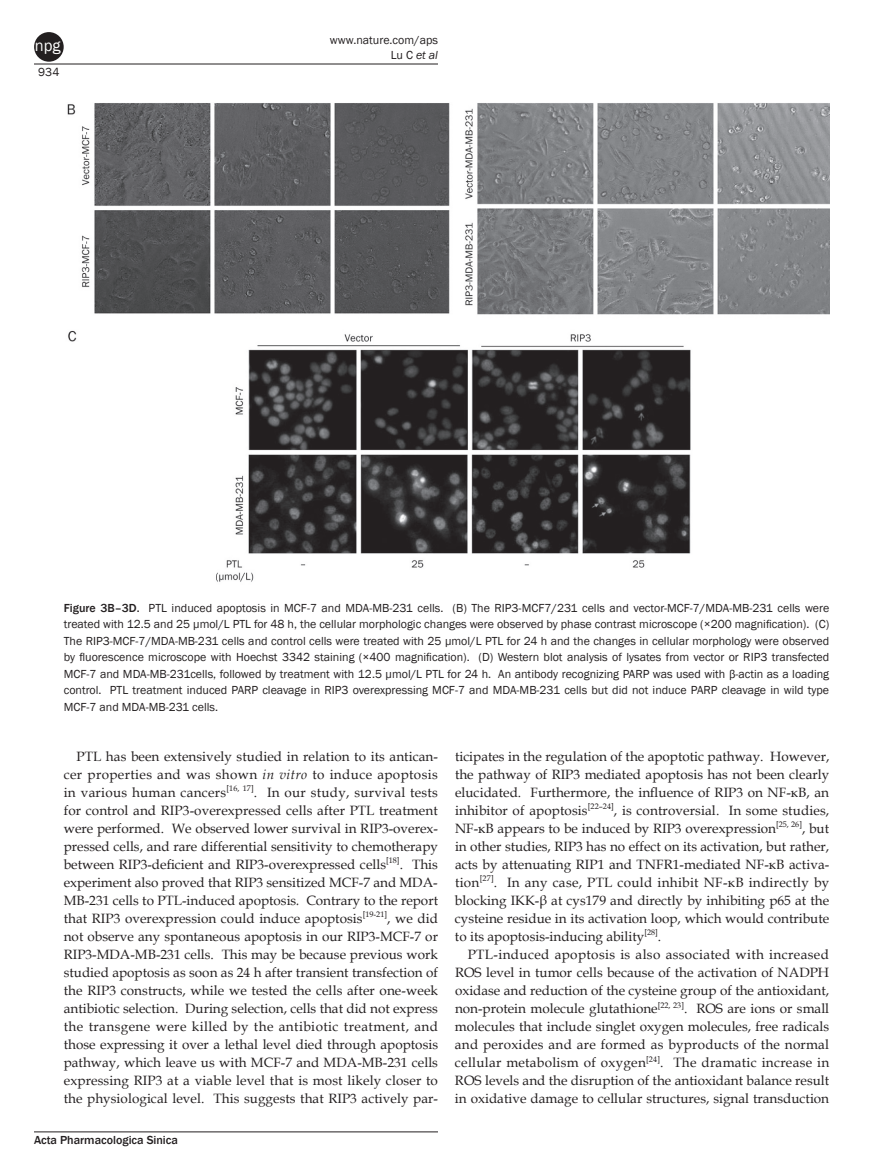
<style>
.page{position:relative;width:893px;height:1170px;background:#fff}
.page>*{position:absolute;margin:0;border:0;box-sizing:border-box;transform-origin:0 0}
.t1{font:16.5px "Franklin Gothic";color:#fff}
.t2{font:13.5px/18px "Book Antiqua";color:#231f20}
.t3{font:13.5px/18px "Book Antiqua 2";color:#231f20;text-align:justify}
.t4{font:12px/16.5px "Franklin Gothic Book 2";color:#231f20;text-align:justify}
.t5{font:12px/15px "Franklin Gothic";color:#231f20;text-align:right}
.t6{font:500 12px "Franklin Gothic";color:#231f20}
.s1{font-style:italic}
.s2{font-family:"Franklin Gothic";font-weight:500}
.s3{font-family:"Book Antiqua"}
.s4{font-family:"Book Antiqua";font-style:italic}
.s5{color:#221f1f}
</style>
<div class="page">
<hr style="left:34px;top:64px;width:404px;height:1px;background:#231f20">
<hr style="left:34px;top:1131px;width:404px;height:1px;background:#231f20">
<div style="left:34px;top:32px;width:30px;height:30px;background:#231f20;border-radius:50%"></div>
<img style="left:67px;top:103px;width:762px;height:479px">
<p class="t1" style="left:35px;top:35px;width:27px">npg</p>
<p class="t4" style="left:38px;top:64px;width:23px">934</p>
<p class="t5" style="left:330px;top:32px;width:110px">www.nature.com/aps<br>Lu C <span class="s1">et al</span></p>
<p class="t4" style="left:64px;top:599px;width:767px"><span class="s2">Figure 3B–3D.</span> PTL induced apoptosis in MCF-7 and MDA-MB-231 cells. (B) The RIP3-MCF7/231 cells and vector-MCF-7/MDA-MB-231 cells were treated with 12.5 and 25 μmol/L PTL for 48 h, the cellular morphologic changes were observed by phase contrast microscope (×200 magnification). (C)<br>The RIP3-MCF-7/MDA-MB-231 cells and control cells were treated with 25 μmol/L PTL for 24 h and the changes in cellular morphology were observed by fluorescence microscope with Hoechst 3342 staining (×400 magnification). (D) Western blot analysis of lysates from vector or RIP3 transfected MCF-7 and MDA-MB-231cells, followed by treatment with 12.5 μmol/L PTL for 24 h. An antibody recognizing PARP was used with β-actin as a loading control. PTL treatment induced PARP cleavage in RIP3 overexpressing MCF-7 and MDA-MB-231 cells but did not induce PARP cleavage in wild type MCF-7 and MDA-MB-231 cells.</p>
<p class="t2" style="left:64px;top:747px;width:376px;text-align:justify;text-indent:13px">PTL has been extensively studied in relation to its antican&shy;cer properties and was shown <span class="s1">in vitro</span> to induce apoptosis in various human cancers<sup>[16,</sup> <sup>17]</sup>. In our study, survival tests for control and RIP3-overexpressed cells after PTL treatment were performed. We observed lower survival in RIP3-overex&shy;pressed cells, and rare differential sensitivity to chemotherapy</p>
<p class="t3" style="left:64px;top:855px;width:376px">between RIP3-deficient and RIP3-overexpressed cells<sup>[18]</sup><span class="s3">. This</span></p>
<p class="t2" style="left:64px;top:873px;width:375px">experiment also proved that RIP3 sensitized MCF-7 and MDA-</p>
<p class="t3" style="left:64px;top:891px;width:376px">MB-231 cells to PTL-induced apoptosis<span class="s4">.</span> <span class="s3">Contrary to the report</span></p>
<p class="t2" style="left:64px;top:909px;width:376px">that RIP3 overexpression could induce apoptosis<sup>[19-21]</sup>, we did not observe any spontaneous apoptosis in our RIP3-MCF-7 or</p>
<p class="t3" style="left:64px;top:945px;width:376px">RIP3-MDA-MB-231 cells. This may be because previous work</p>
<p class="t2" style="left:64px;top:963px;width:376px;text-align:justify">studied apoptosis as soon as 24 h after transient transfection of the RIP3 constructs, while we tested the cells after one-week antibiotic selection. During selection, cells that did not express the transgene were killed by the antibiotic treatment, and those expressing it over a lethal level died through apoptosis</p>
<p class="t3" style="left:64px;top:1053px;width:376px">pathway, which leave us with MCF-7 and MDA-MB-231 cells</p>
<p class="t2" style="left:64px;top:1071px;width:376px">expressing RIP3 at a viable level that is most likely closer to the physiological level. This suggests that RIP3 actively par-</p>
<p class="t6" style="left:34px;top:1132px;width:145px">Acta Pharmacologica Sinica</p>
<p class="t2" style="left:455px;top:747px;width:376px">ticipates in the regulation of the apoptotic pathway. However, the pathway of RIP3 mediated apoptosis has not been clearly</p>
<p class="t3" style="left:455px;top:783px;width:376px">elucidated. Furthermore, the influence of RIP3 on NF-κB, an</p>
<p class="t2" style="left:455px;top:801px;width:376px">inhibitor of apoptosis<sup>[22–24]</sup>, is controversial. In some studies,</p>
<p class="t3" style="left:455px;top:819px;width:376px">NF-κB appears to be induced by RIP3 overexpression<sup>[25,</sup> <sup>26]</sup><span class="s3">, but</span></p>
<p class="t2" style="left:455px;top:837px;width:376px">in other studies, RIP3 has no effect on its activation, but rather,</p>
<p class="t3" style="left:455px;top:855px;width:376px">acts by attenuating RIP1 and TNFR1-mediated NF-κB activa&shy;<span class="s3">tion</span><sup>[27]</sup>. In any case, PTL could inhibit NF-κB indirectly by blocking IKK-β at cys179 and directly by inhibiting p65 at the</p>
<p class="t2" style="left:455px;top:909px;width:376px">cysteine residue in its activation loop<span class="s5">,</span> which would contribute to its apoptosis-inducing ability<sup>[28]</sup>.</p>
<p class="t2" style="left:455px;top:945px;width:376px;text-align:justify;text-indent:13px">PTL-induced apoptosis is also associated with increased ROS level in tumor cells because of the activation of NADPH oxidase and reduction of the cysteine group of the antioxidant, non-protein molecule glutathione<sup>[22,</sup> <sup>23]</sup>. ROS are ions or small molecules that include singlet oxygen molecules, free radicals and peroxides and are formed as byproducts of the normal cellular metabolism of oxygen<sup>[24]</sup>. The dramatic increase in ROS levels and the disruption of the antioxidant balance result in oxidative damage to cellular structures, signal transduction</p>
</div>
